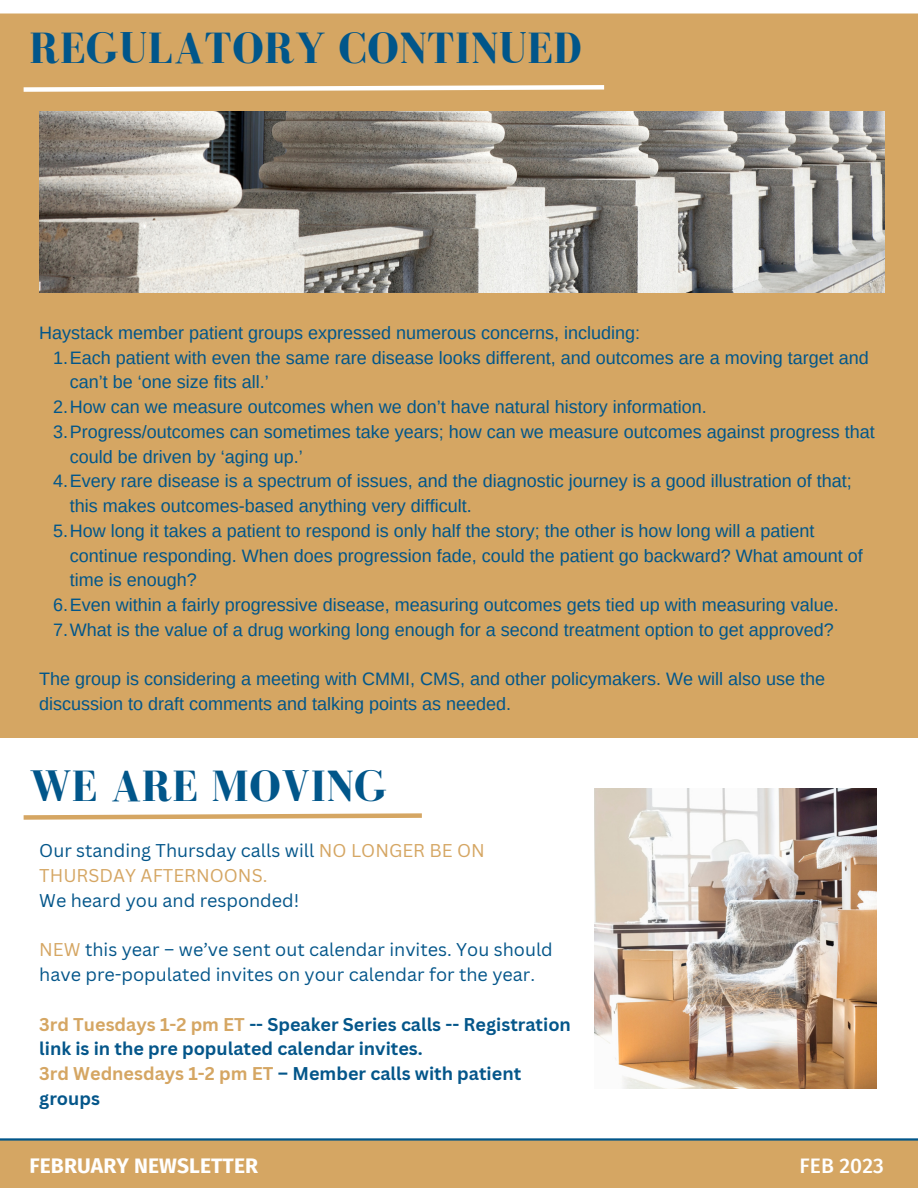
<style>
.page{position:relative;width:918px;height:1188px;background:#fff}
.page>*{position:absolute;margin:0;border:0;box-sizing:border-box;transform-origin:0 0}
.t1{font:700 45px "Bodoni FLF";letter-spacing:.01em;color:#01568a}
.t2{font:700 21px "Fira Sans";letter-spacing:.005em;color:#fff}
.t3{font:500 21px "Fira Sans";letter-spacing:.005em;color:#fff}
.t4{font:18px/24.8px "Arimo";color:#01568a}
.t5{font:700 18px/24.8px "Canva Sans";color:#04568a}
.t6{font:18px/24.8px "Canva Sans";color:#04568a}
.t7{font:18px/24.8px "Canva Sans";color:#d5a663}
.s1{color:#04568a}
.s2{color:#d5a663}
</style>
<div class="page">
<div style="left:0;top:1141px;width:918px;height:47px;background:#d5a663"></div>
<hr style="left:0;top:1138px;width:918px;height:3px;background:#01568a">
<div style="left:0;top:14px;width:918px;height:724px;background:#d5a663"></div>
<img style="left:39px;top:111px;width:845px;height:182px">
<svg style="left:19px;top:83px;width:590px;height:11px"></svg>
<svg style="left:23px;top:813px;width:399px;height:7px"></svg>
<img style="left:595px;top:788px;width:281px;height:300px">
<h1 class="t1" style="left:30px;top:24px;width:554px">REGULATORY CONTINUED</h1>
<p class="t4" style="left:39px;top:320px;width:603px">Haystack member patient groups expressed numerous concerns, including:</p>
<p class="t4" style="left:53px;top:345px;width:817px">1.Each patient with even the same rare disease looks different, and outcomes are a moving target and</p>
<p class="t4" style="left:70px;top:370px;width:200px">can’t be ‘one size fits all.’</p>
<p class="t4" style="left:53px;top:395px;width:655px">2.How can we measure outcomes when we don’t have natural history information.</p>
<p class="t4" style="left:53px;top:419px;width:823px">3.Progress/outcomes can sometimes take years; how can we measure outcomes against progress that</p>
<p class="t4" style="left:70px;top:444px;width:235px">could be driven by ‘aging up.’</p>
<p class="t4" style="left:53px;top:469px;width:800px">4.Every rare disease is a spectrum of issues, and the diagnostic journey is a good illustration of that;</p>
<p class="t4" style="left:70px;top:494px;width:403px">this makes outcomes-based anything very difficult.</p>
<p class="t4" style="left:53px;top:518px;width:763px">5.How long it takes a patient to respond is only half the story; the other is how long will a patient</p>
<p class="t4" style="left:70px;top:543px;width:794px">continue responding. When does progression fade, could the patient go backward? What amount of</p>
<p class="t4" style="left:70px;top:568px;width:129px">time is enough?</p>
<p class="t4" style="left:53px;top:593px;width:787px">6.Even within a fairly progressive disease, measuring outcomes gets tied up with measuring value.</p>
<p class="t4" style="left:53px;top:617px;width:782px">7.What is the value of a drug working long enough for a second treatment option to get approved?</p>
<p class="t4" style="left:39px;top:667px;width:787px">The group is considering a meeting with CMMI, CMS, and other policymakers. We will also use the discussion to draft comments and talking points as needed.</p>
<h1 class="t1" style="left:30px;top:762px;width:359px">WE ARE MOVING</h1>
<p class="t7" style="left:39px;top:838px;width:447px"><span class="s1">Our standing Thursday calls will</span> NO LONGER BE ON<br>THURSDAY AFTERNOONS.</p>
<p class="t6" style="left:39px;top:887px;width:262px">We heard you and responded!</p>
<p class="t6" style="left:39px;top:937px;width:515px"><span class="s2">NEW</span> this year – we’ve sent out calendar invites. You should have pre-populated invites on your calendar for the year.</p>
<p class="t5" style="left:39px;top:1011px;width:533px"><span class="s2">3rd Tuesdays 1-2 pm ET</span> -- Speaker Series calls -- Registration link is in the pre populated calendar invites.<br><span class="s2">3rd Wednesdays 1-2 pm ET</span> – Member calls with patient groups</p>
<p class="t2" style="left:30px;top:1154px;width:230px">FEBRUARY NEWSLETTER</p>
<p class="t3" style="left:800px;top:1154px;width:86px">FEB 2023</p>
</div>
